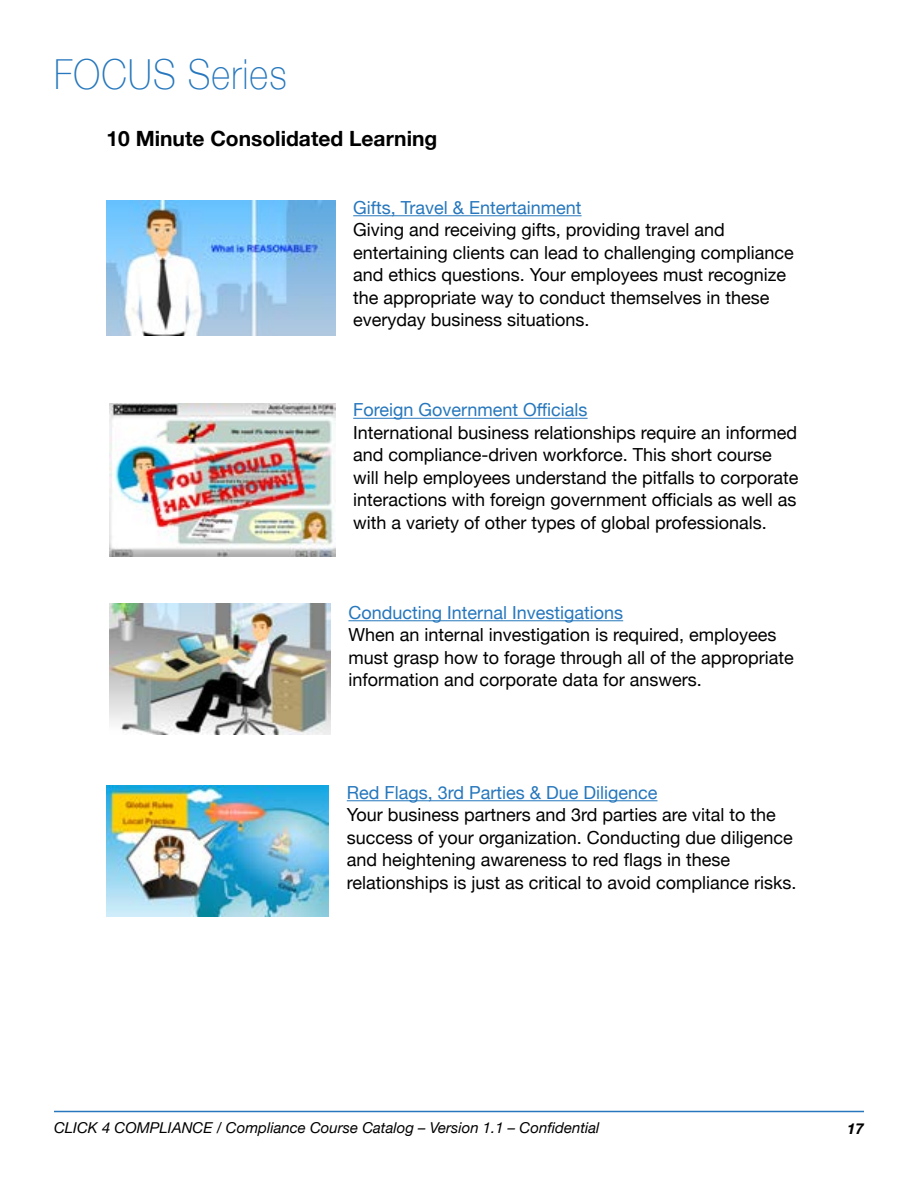
<style>
.page{position:relative;width:918px;height:1188px;background:#fff}
.page>*{position:absolute;margin:0;border:0;box-sizing:border-box;transform-origin:0 0}
.t1{font:100 41.4px "Helvetica Neue";letter-spacing:.03em;color:#2677bd;scale:.87 1}
.t2{font:700 21px "Helvetica Neue";color:#000}
.t3{font:18px/22.5px "Helvetica Neue";color:#000}
.t4{font:18px "Helvetica Neue";color:#2677bd}
.t5{font:italic 15px "Helvetica Neue";color:#000}
.t6{font:italic 700 15px "Helvetica Neue";color:#000}
</style>
<div class="page">
<hr style="left:54px;top:1111px;width:810px;height:1px;background:#2677bd">
<hr style="left:353px;top:215px;width:229px;height:1px;background:#2677bd">
<hr style="left:353px;top:418px;width:235px;height:1px;background:#2677bd">
<hr style="left:349px;top:620px;width:274px;height:1px;background:#2677bd">
<hr style="left:347px;top:800px;width:311px;height:1px;background:#2677bd">
<img style="left:106px;top:200px;width:229px;height:136px">
<img style="left:109px;top:404px;width:226px;height:152px">
<img style="left:109px;top:604px;width:222px;height:131px">
<img style="left:107px;top:786px;width:222px;height:130px">
<h1 class="t1" style="left:54px;top:42px;width:269px">FOCUS Series</h1>
<p class="t2" style="left:106px;top:123px;width:332px">10 Minute Consolidated Learning</p>
<p class="t4" style="left:353px;top:195px;width:230px">Gifts, Travel &amp; Entertainment</p>
<p class="t3" style="left:353px;top:220px;width:442px">Giving and receiving gifts, providing travel and entertaining clients can lead to challenging compliance and ethics questions. Your employees must recognize the appropriate way to conduct themselves in these everyday business situations.</p>
<p class="t4" style="left:353px;top:397px;width:236px">Foreign Government Officials</p>
<p class="t3" style="left:353px;top:422px;width:447px">International business relationships require an informed and compliance-driven workforce. This short course will help employees understand the pitfalls to corporate interactions with foreign government officials as well as with a variety of other types of global professionals.</p>
<p class="t4" style="left:349px;top:600px;width:276px">Conducting Internal Investigations</p>
<p class="t3" style="left:349px;top:625px;width:447px">When an internal investigation is required, employees must grasp how to forage through all of the appropriate information and corporate data for answers.</p>
<p class="t4" style="left:347px;top:780px;width:312px">Red Flags, 3rd Parties &amp; Due Diligence</p>
<p class="t3" style="left:347px;top:805px;width:451px">Your business partners and 3rd parties are vital to the success of your organization. Conducting due diligence and heightening awareness to red flags in these relationships is just as critical to avoid compliance risks.</p>
<p class="t5" style="left:54px;top:1117px;width:547px">CLICK 4 COMPLIANCE / Compliance Course Catalog – Version 1.1 – Confidential</p>
<p class="t6" style="left:847px;top:1117px;width:18px">17</p>
</div>
